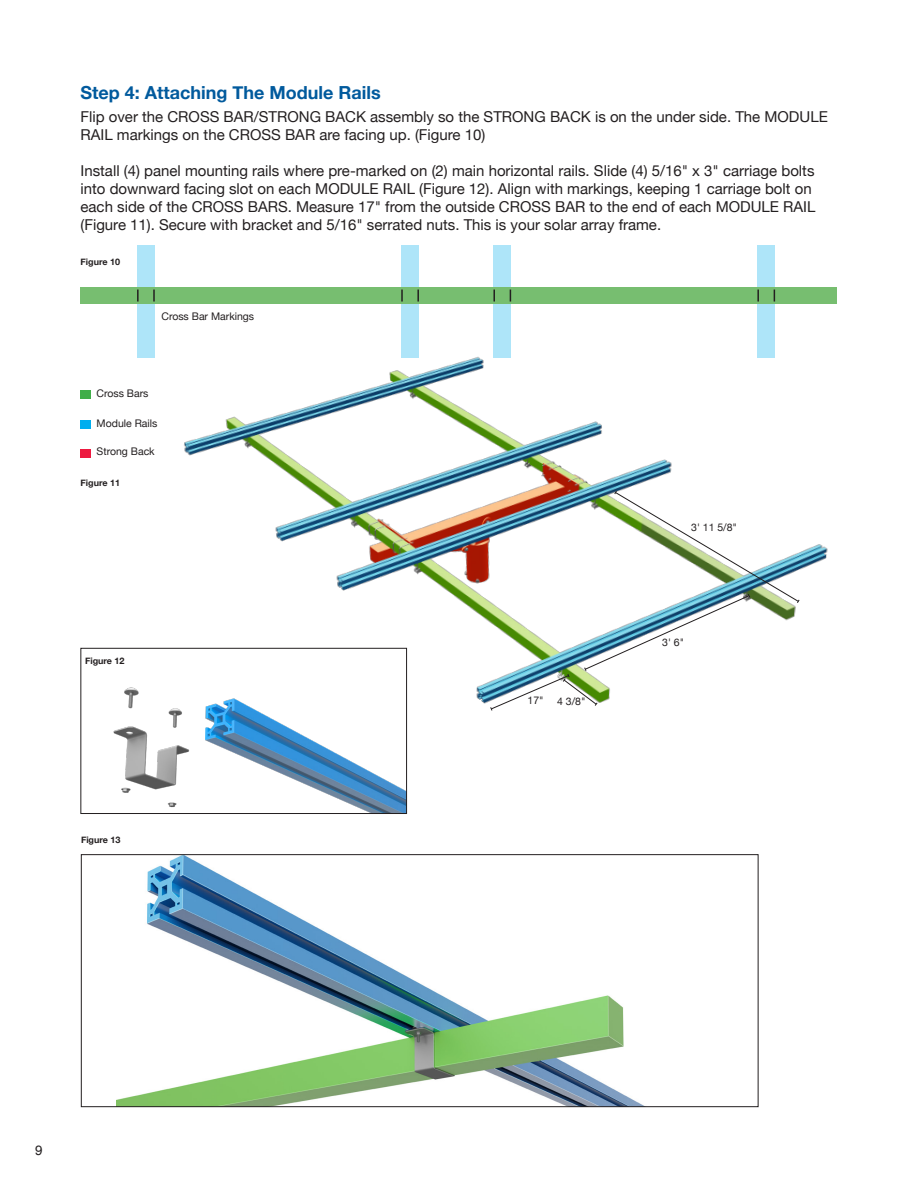
<style>
.page{position:relative;width:918px;height:1188px;background:#fff}
.page>*{position:absolute;margin:0;border:0;box-sizing:border-box;transform-origin:0 0}
.Sub_Headline{font:700 18px "Helvetica Neue";color:#015a9d}
.Bullet_copy{font:15px/18px "Helvetica Neue";color:#231f20}
.t1{font:13.5px "Helvetica";color:#231f20}
.t2{font:10.5px "Helvetica Neue";color:#231f20}
.t3{font:700 9px "Helvetica Neue";color:#231f20}
</style>
<div class="page">
<div style="left:81px;top:390px;width:10px;height:9px;background:#40ae49"></div>
<div style="left:81px;top:420px;width:10px;height:8px;background:#00aeef"></div>
<div style="left:81px;top:449px;width:10px;height:9px;background:#ed1a40"></div>
<img style="left:177px;top:357px;width:651px;height:372px">
<img style="left:113px;top:651px;width:292px;height:161px">
<div style="left:81px;top:648px;width:326px;height:166px;border:1px solid #231f20"></div>
<img style="left:116px;top:856px;width:527px;height:249px">
<div style="left:81px;top:854px;width:677px;height:253px;border:1px solid #231f20"></div>
<div style="left:137px;top:245px;width:18px;height:113px;background:#aee5f9"></div>
<div style="left:401px;top:245px;width:18px;height:113px;background:#aee5f9"></div>
<div style="left:493px;top:245px;width:18px;height:113px;background:#aee5f9"></div>
<div style="left:757px;top:245px;width:18px;height:113px;background:#aee5f9"></div>
<div style="left:81px;top:287px;width:756px;height:17px;background:#77be70"></div>
<svg style="left:401px;top:290px;width:2px;height:12px"></svg>
<svg style="left:417px;top:290px;width:2px;height:12px"></svg>
<svg style="left:137px;top:290px;width:2px;height:12px"></svg>
<svg style="left:153px;top:290px;width:2px;height:12px"></svg>
<svg style="left:493px;top:290px;width:2px;height:12px"></svg>
<svg style="left:510px;top:290px;width:1px;height:12px"></svg>
<svg style="left:757px;top:290px;width:2px;height:12px"></svg>
<svg style="left:774px;top:290px;width:1px;height:12px"></svg>
<svg style="left:490px;top:490px;width:310px;height:221px"></svg>
<p class="Sub_Headline" style="left:81px;top:78px;width:302px">Step 4: Attaching The Module Rails</p>
<p class="Bullet_copy" style="left:81px;top:108px;width:749px">Flip over the CROSS BAR/STRONG BACK assembly so the STRONG BACK is on the under side. The MODULE<br>RAIL markings on the CROSS BAR are facing up. (Figure 10)</p>
<p class="Bullet_copy" style="left:81px;top:162px;width:736px">Install (4) panel mounting rails where pre-marked on (2) main horizontal rails. Slide (4) 5/16" x 3" carriage bolts into downward facing slot on each MODULE RAIL (Figure 12). Align with markings, keeping 1 carriage bolt on each side of the CROSS BARS. Measure 17" from the outside CROSS BAR to the end of each MODULE RAIL (Figure 11). Secure with bracket and 5/16" serrated nuts. This is your solar array frame.</p>
<p class="t3" style="left:81px;top:255px;width:41px">Figure 10</p>
<p class="t2" style="left:161px;top:308px;width:94px">Cross Bar Markings</p>
<p class="t2" style="left:97px;top:385px;width:53px">Cross Bars</p>
<p class="t2" style="left:97px;top:415px;width:62px">Module Rails</p>
<p class="t2" style="left:97px;top:444px;width:60px">Strong Back</p>
<p class="t3" style="left:81px;top:476px;width:41px">Figure 11</p>
<p class="t3" style="left:85px;top:654px;width:41px">Figure 12</p>
<p class="t3" style="left:81px;top:832px;width:41px">Figure 13</p>
<p class="t2" style="left:528px;top:693px;width:18px">17"</p>
<p class="t2" style="left:557px;top:694px;width:30px">4 3/8"</p>
<p class="t2" style="left:691px;top:519px;width:47px">3' 11 5/8"</p>
<p class="t2" style="left:662px;top:635px;width:23px">3' 6"</p>
<p class="t1" style="left:35px;top:1140px;width:9px">9</p>
</div>
